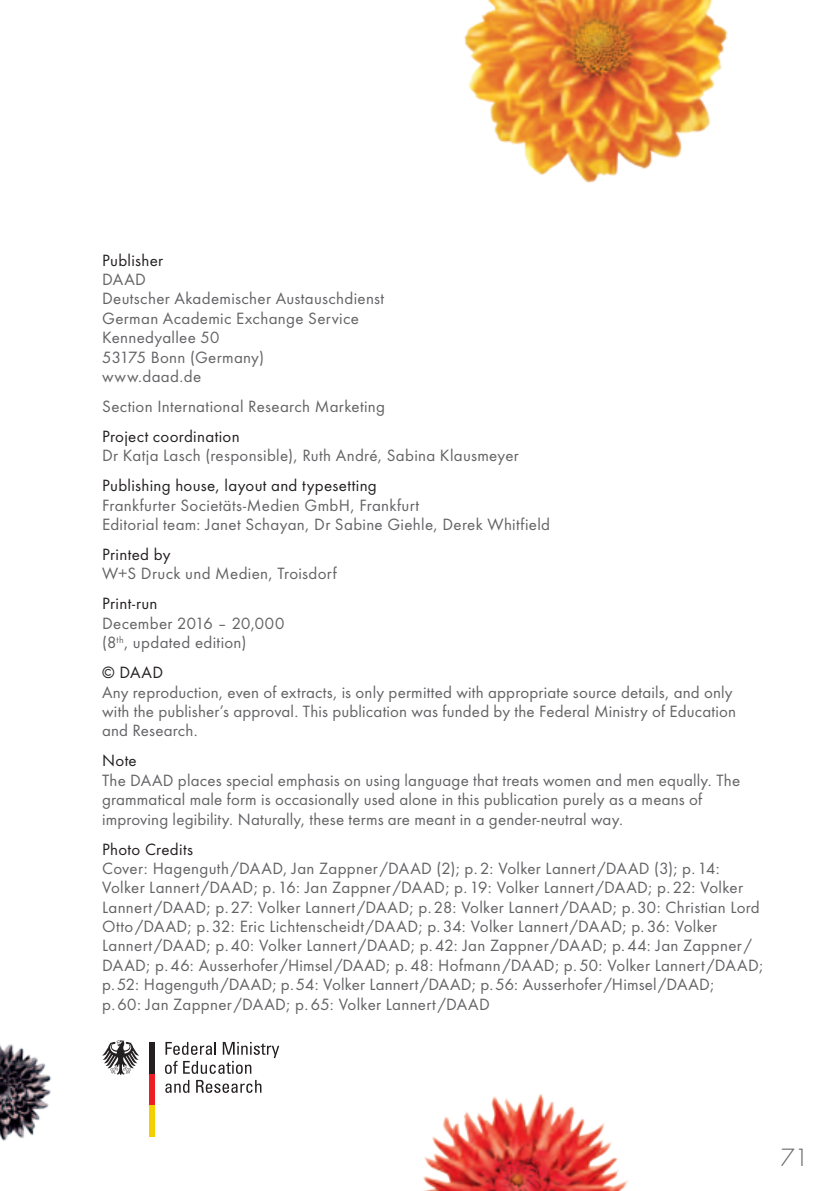
<style>
.page{position:relative;width:840px;height:1191px;background:#fff}
.page>*{position:absolute;margin:0;border:0;box-sizing:border-box;transform-origin:0 0}
.t1{font:300 23px "Futura ND";color:#636366}
.t2{font:15px/19.4px "Futura ND";letter-spacing:.02em;color:#636366}
.t3{font:15px "Futura ND";letter-spacing:.02em;color:#231f20}
</style>
<div class="page">
<div style="left:149px;top:1073px;width:5px;height:32px;background:#ee1d23"></div>
<div style="left:149px;top:1105px;width:5px;height:32px;background:#f4cf02"></div>
<div style="left:149px;top:1042px;width:5px;height:31px;background:#231f20"></div>
<svg style="left:102px;top:1040px;width:37px;height:34px"></svg>
<svg style="left:165px;top:1080px;width:24px;height:12px"></svg>
<svg style="left:196px;top:1080px;width:65px;height:12px"></svg>
<svg style="left:165px;top:1042px;width:114px;height:32px"></svg>
<img style="left:423px;top:1093px;width:206px;height:98px">
<img style="left:0;top:1044px;width:52px;height:97px">
<img style="left:464px;top:0;width:264px;height:183px">
<h4 class="t3" style="left:102px;top:249px;width:63px">Publisher</h4>
<p class="t2" style="left:102px;top:269px;width:283px">DAAD<br>Deutscher Akademischer Austauschdienst<br>German Academic Exchange Service<br>Kennedyallee 50<br>53175 Bonn (Germany)</p>
<p class="t2" style="left:102px;top:366px;width:100px">www.daad.de</p>
<p class="t2" style="left:102px;top:396px;width:284px">Section International Research Marketing</p>
<h4 class="t3" style="left:102px;top:425px;width:139px">Project coordination</h4>
<p class="t2" style="left:102px;top:445px;width:418px">Dr Katja Lasch (responsible), Ruth André, Sabina Klausmeyer</p>
<h4 class="t3" style="left:102px;top:474px;width:276px">Publishing house, layout and typesetting</h4>
<p class="t2" style="left:102px;top:494px;width:449px">Frankfurter Societäts-Medien GmbH, Frankfurt<br>Editorial team: Janet Schayan, Dr Sabine Giehle, Derek Whitfield</p>
<p class="t2" style="left:102px;top:563px;width:236px">W+S Druck und Medien, Troisdorf</p>
<h4 class="t3" style="left:102px;top:543px;width:70px">Printed by</h4>
<h4 class="t3" style="left:102px;top:592px;width:57px">Print-run</h4>
<p class="t2" style="left:102px;top:613px;width:183px">December 2016 – 20,000 (8<sup>th</sup>, updated edition)</p>
<p class="t2" style="left:102px;top:681px;width:635px">Any reproduction, even of extracts, is only permitted with appropriate source details, and only with the publisher’s approval. This publication was funded by the Federal Ministry of Education and Research.</p>
<h4 class="t3" style="left:102px;top:661px;width:62px">© DAAD</h4>
<h4 class="t3" style="left:102px;top:749px;width:36px">Note</h4>
<p class="t2" style="left:102px;top:769px;width:639px">The DAAD places special emphasis on using language that treats women and men equally. The grammatical male form is occasionally used alone in this publication purely as a means of improving legibility. Naturally, these terms are meant in a gender-neutral way.</p>
<h4 class="t3" style="left:102px;top:837px;width:92px">Photo Credits</h4>
<p class="t2" style="left:102px;top:857px;width:662px">Cover: Hagenguth /DAAD, Jan Zappner /DAAD (2); p. 2: Volker Lannert /DAAD (3); p. 14:<br>Volker Lannert /DAAD; p. 16: Jan Zappner /DAAD; p. 19: Volker Lannert /DAAD; p. 22: Volker Lannert /DAAD; p. 27: Volker Lannert /DAAD; p. 28: Volker Lannert /DAAD; p. 30: Christian Lord Otto /DAAD; p. 32: Eric Lichtenscheidt /DAAD; p. 34: Volker Lannert /DAAD; p. 36: Volker Lannert /DAAD; p. 40: Volker Lannert /DAAD; p. 42: Jan Zappner /DAAD; p. 44: Jan Zappner / DAAD; p. 46: Ausserhofer /Himsel /DAAD; p. 48: Hofmann /DAAD; p. 50: Volker Lannert /DAAD; p. 52: Hagenguth /DAAD; p. 54: Volker Lannert /DAAD; p. 56: Ausserhofer /Himsel /DAAD;<br>p. 60: Jan Zappner /DAAD; p. 65: Volker Lannert /DAAD</p>
<h1 class="t1" style="left:779px;top:1143px;width:30px">71</h1>
</div>
